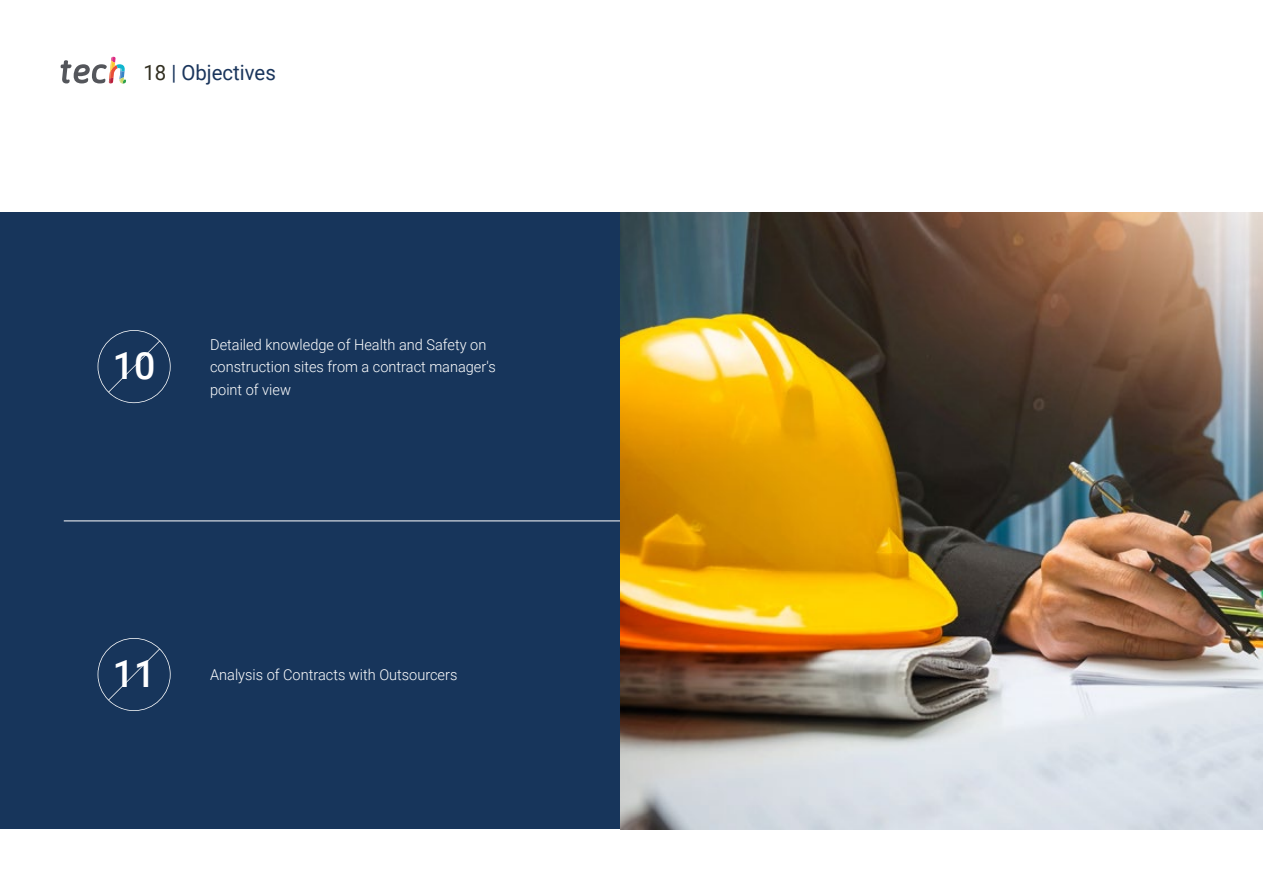
<style>
.page{position:relative;width:1263px;height:893px;background:#fff}
.page>*{position:absolute;margin:0;border:0;box-sizing:border-box;transform-origin:0 0}
.t1{font:500 37.5px "Roboto";color:#fff}
.t2{font:21px "Roboto";color:#1a355c}
.t3{font:300 15px/22.5px "Roboto";color:#fff}
.s1{color:#312e20}
</style>
<div class="page">
<svg style="left:61px;top:57px;width:65px;height:27px"></svg>
<div style="left:0;top:213px;width:621px;height:616px;background:#17355b"></div>
<svg style="left:98px;top:330px;width:73px;height:73px"></svg>
<svg style="left:98px;top:638px;width:73px;height:73px"></svg>
<hr style="left:64px;top:521px;width:1199px;height:1px;background:#fff">
<img style="left:621px;top:213px;width:642px;height:616px">
<h2 class="t2" style="left:144px;top:57px;width:134px"><span class="s1">18</span> | Objectives</h2>
<h1 class="t1" style="left:113px;top:340px;width:44px">10</h1>
<p class="t3" style="left:210px;top:333px;width:287px">Detailed knowledge of Health and Safety on construction sites from a contract manager's point of view</p>
<h1 class="t1" style="left:113px;top:648px;width:44px">11</h1>
<p class="t3" style="left:210px;top:663px;width:249px">Analysis of Contracts with Outsourcers</p>
</div>
